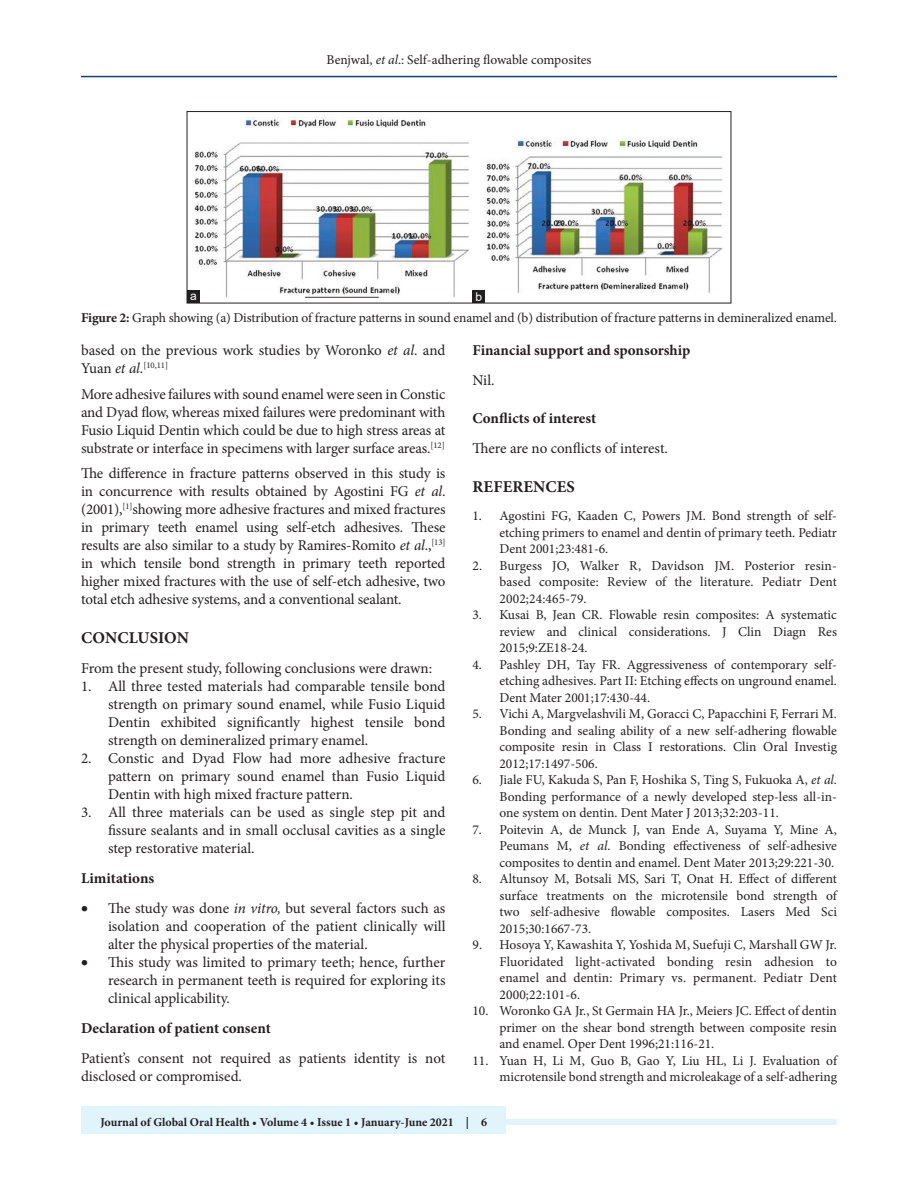
<style>
.page{position:relative;width:918px;height:1188px;background:#fff}
.page>*{position:absolute;margin:0;border:0;box-sizing:border-box;transform-origin:0 0}
.t1{font:700 16.5px "Minion Pro";letter-spacing:.01em;color:#231f20}
.TX{font:15px/18px "Minion Pro";letter-spacing:-.01em;color:#231f20;text-align:justify}
.L{font:15px/18px "Minion Pro";color:#231f20;text-align:justify}
.t2{font:700 15px "Minion Pro";color:#231f20}
.TX_No_After_Space{font:15px "Minion Pro";letter-spacing:-.005em;color:#231f20}
.REF{font:13.5px/16.5px "Minion Pro";color:#231f20;text-align:justify}
.FGC{font:13.5px "Minion Pro";letter-spacing:-.01em;color:#231f20}
.t3{font:700 12px "Minion Pro";color:#231f20}
.LABEL{font:12px "Arial";color:#fff}
.TX-2{font:8.7px "Minion Pro";color:#231f20}
.s1{font-style:italic}
.s2{font-weight:700}
.s3{font-size:15px}
.s4{font-style:italic;font-size:15px}
</style>
<div class="page">
<hr style="left:81px;top:76px;width:756px;height:1px;background:#164077">
<div style="left:81px;top:1119px;width:756px;height:6px;background:#e1f4fc"></div>
<div style="left:81px;top:1106px;width:424px;height:28px;background:#e1f4fc"></div>
<img style="left:192px;top:117px;width:531px;height:181px">
<div style="left:187px;top:111px;width:544px;height:192px;border:1px solid #231f20"></div>
<div style="left:472px;top:290px;width:13px;height:13px;background:#231f20"></div>
<div style="left:187px;top:290px;width:13px;height:13px;background:#231f20"></div>
<p class="REF" style="left:326px;top:51px;width:267px">Benjwal, <span class="s1">et al</span>.: Self-adhering flowable composites</p>
<p class="LABEL" style="left:190px;top:287px;width:8px">a</p>
<p class="LABEL" style="left:476px;top:289px;width:8px">b</p>
<p class="FGC" style="left:81px;top:309px;width:757px"><span class="s2">Figure 2:</span> Graph showing (a) Distribution of fracture patterns in sound enamel and (b) distribution of fracture patterns in demineralized enamel.</p>
<p class="TX" style="left:81px;top:341px;width:366px">based on the previous work studies by Woronko <span class="s1">et al</span>. and</p>
<p class="TX-2" style="left:81px;top:359px;width:89px"><span class="s3">Yuan</span> <span class="s4">et al</span><span class="s3">.</span>[10,11]</p>
<p class="TX" style="left:81px;top:385px;width:366px">More adhesive failures with sound enamel were seen in Constic and Dyad flow, whereas mixed failures were predominant with Fusio Liquid Dentin which could be due to high stress areas at substrate or interface in specimens with larger surface areas.<sup>[12]</sup></p>
<p class="TX" style="left:81px;top:464px;width:366px">The difference in fracture patterns observed in this study is in concurrence with results obtained by Agostini FG <span class="s1">et al</span>. (2001),<sup>[1]</sup>showing more adhesive fractures and mixed fractures in primary teeth enamel using self-etch adhesives. These results are also similar to a study by Ramires-Romito <span class="s1">et al</span>.,<sup>[13] </sup>in which tensile bond strength in primary teeth reported higher mixed fractures with the use of self-etch adhesive, two total etch adhesive systems, and a conventional sealant.</p>
<h1 class="t1" style="left:81px;top:626px;width:109px">CONCLUSION</h1>
<p class="TX_No_After_Space" style="left:81px;top:658px;width:353px">From the present study, following conclusions were drawn:</p>
<p class="L" style="left:108px;top:677px;width:339px;text-indent:-27px">1. All three tested materials had comparable tensile bond strength on primary sound enamel, while Fusio Liquid Dentin exhibited significantly highest tensile bond strength on demineralized primary enamel.</p>
<p class="L" style="left:108px;top:749px;width:339px;text-indent:-27px">2. Constic and Dyad Flow had more adhesive fracture pattern on primary sound enamel than Fusio Liquid Dentin with high mixed fracture pattern.</p>
<p class="L" style="left:108px;top:803px;width:339px;text-indent:-27px">3. All three materials can be used as single step pit and fissure sealants and in small occlusal cavities as a single step restorative material.</p>
<h2 class="t2" style="left:81px;top:868px;width:75px">Limitations</h2>
<p class="L" style="left:108px;top:899px;width:339px;text-indent:-27px">• The study was done <span class="s1">in vitro,</span> but several factors such as isolation and cooperation of the patient clinically will alter the physical properties of the material.</p>
<p class="L" style="left:108px;top:953px;width:339px;text-indent:-27px">• This study was limited to primary teeth; hence, further research in permanent teeth is required for exploring its clinical applicability.</p>
<h2 class="t2" style="left:81px;top:1018px;width:191px">Declaration of patient consent</h2>
<p class="TX" style="left:81px;top:1049px;width:366px">Patient’s consent not required as patients identity is not disclosed or compromised.</p>
<h2 class="t2" style="left:472px;top:340px;width:219px">Financial support and sponsorship</h2>
<p class="TX" style="left:472px;top:371px;width:24px">Nil.</p>
<h2 class="t2" style="left:472px;top:407px;width:125px">Conflicts of interest</h2>
<p class="TX" style="left:472px;top:439px;width:197px">There are no conflicts of interest.</p>
<h1 class="t1" style="left:473px;top:475px;width:104px">REFERENCES</h1>
<p class="REF" style="left:500px;top:508px;width:339px;text-indent:-27px">1. Agostini FG, Kaaden C, Powers JM. Bond strength of self&shy;etching primers to enamel and dentin of primary teeth. Pediatr Dent 2001;23:481-6.</p>
<p class="REF" style="left:500px;top:557px;width:339px;text-indent:-27px">2. Burgess JO, Walker R, Davidson JM. Posterior resin&shy;based composite: Review of the literature. Pediatr Dent 2002;24:465-79.</p>
<p class="REF" style="left:500px;top:607px;width:339px;text-indent:-27px">3. Kusai B, Jean CR. Flowable resin composites: A systematic review and clinical considerations. J Clin Diagn Res 2015;9:ZE18-24.</p>
<p class="REF" style="left:500px;top:656px;width:339px;text-indent:-27px">4. Pashley DH, Tay FR. Aggressiveness of contemporary self&shy;etching adhesives. Part II: Etching effects on unground enamel.<br>Dent Mater 2001;17:430-44.</p>
<p class="REF" style="left:500px;top:706px;width:339px;text-indent:-27px">5. Vichi A, Margvelashvili M, Goracci C, Papacchini F, Ferrari M.<br>Bonding and sealing ability of a new self-adhering flowable composite resin in Class I restorations. Clin Oral Investig 2012;17:1497-506.</p>
<p class="REF" style="left:500px;top:772px;width:339px;text-indent:-27px">6. Jiale FU, Kakuda S, Pan F, Hoshika S, Ting S, Fukuoka A, <span class="s1">et al</span>.<br>Bonding performance of a newly developed step-less all-in&shy;one system on dentin. Dent Mater J 2013;32:203-11.</p>
<p class="REF" style="left:500px;top:821px;width:339px;text-indent:-27px">7. Poitevin A, de Munck J, van Ende A, Suyama Y, Mine A, Peumans M, <span class="s1">et al</span>. Bonding effectiveness of self-adhesive composites to dentin and enamel. Dent Mater 2013;29:221-30.</p>
<p class="REF" style="left:500px;top:871px;width:339px;text-indent:-27px">8. Altunsoy M, Botsali MS, Sari T, Onat H. Effect of different surface treatments on the microtensile bond strength of two self-adhesive flowable composites. Lasers Med Sci 2015;30:1667-73.</p>
<p class="REF" style="left:500px;top:937px;width:339px;text-indent:-27px">9. Hosoya Y, Kawashita Y, Yoshida M, Suefuji C, Marshall GW Jr.<br>Fluoridated light-activated bonding resin adhesion to enamel and dentin: Primary vs. permanent. Pediatr Dent 2000;22:101-6.</p>
<p class="REF" style="left:500px;top:1003px;width:339px;text-indent:-27px">10. Woronko GA Jr., St Germain HA Jr., Meiers JC. Effect of dentin primer on the shear bond strength between composite resin and enamel. Oper Dent 1996;21:116-21.</p>
<p class="REF" style="left:472px;top:1052px;width:366px;text-align:right">11. Yuan H, Li M, Guo B, Gao Y, Liu HL, Li J. Evaluation of microtensile bond strength and microleakage of a self-adhering</p>
<p class="t3" style="left:100px;top:1113px;width:388px">Journal of Global Oral Health • Volume 4 • Issue 1 • January-June 2021 | 6</p>
</div>
